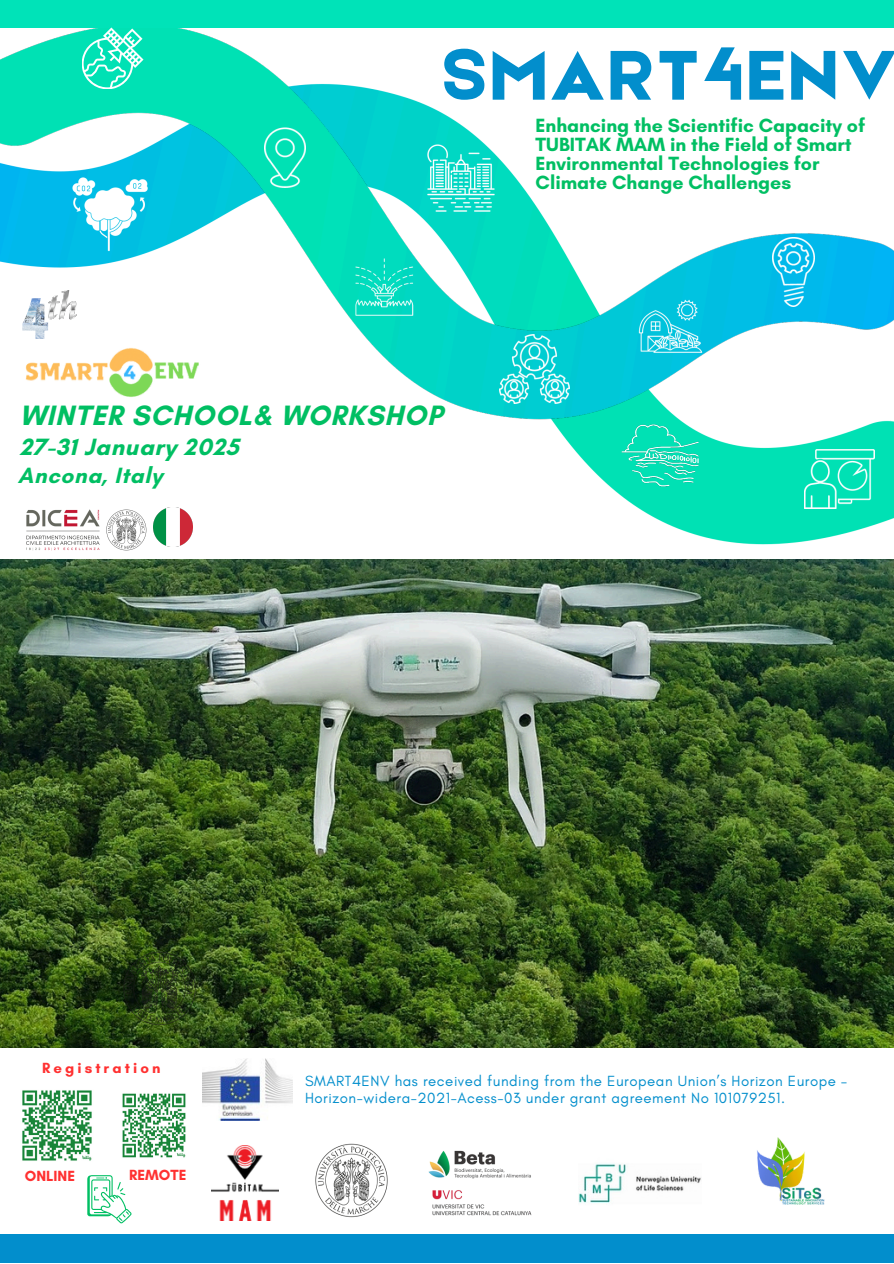
<style>
.page{position:relative;width:894px;height:1264px;background:#fff}
.page>*{position:absolute;margin:0;border:0;box-sizing:border-box;transform-origin:0 0}
.t1{font:75px "Etna";letter-spacing:.05em;color:#028ecc}
.t2{font:700 28.5px "Glacial Indifference";letter-spacing:.03em;color:#00bf63}
.t3{font:700 24px "Glacial Indifference";letter-spacing:.03em;color:#00bf63}
.t4{font:700 22.5px "Glacial Indifference";letter-spacing:.03em;color:#00bf63}
.t5{font:700 19.5px/19.2px "Glacial Indifference";color:#00bf63}
.t6{font:15px/16.8px "Glacial Indifference";letter-spacing:.035em;color:#028ecc}
.t7{font:700 15px "Glacial Indifference";letter-spacing:.205em;color:#ff3131}
</style>
<div class="page">
<img style="left:0;top:0;width:893px;height:1248px">
<img style="left:804px;top:494px;width:69px;height:14px">
<img style="left:0;top:18px;width:893px;height:476px">
<img style="left:265px;top:124px;width:40px;height:64px">
<img style="left:500px;top:334px;width:69px;height:69px">
<img style="left:772px;top:237px;width:42px;height:70px">
<div style="left:0;top:0;width:892px;height:27px;background:#00e3b8"></div>
<div style="left:0;top:1234px;width:892px;height:28px;background:#028ecc"></div>
<svg style="left:82px;top:27px;width:61px;height:62px"></svg>
<img style="left:203px;top:1058px;width:90px;height:62px">
<img style="left:0;top:560px;width:893px;height:487px">
<img style="left:22px;top:298px;width:26px;height:41px">
<img style="left:48px;top:290px;width:28px;height:30px">
<img style="left:14px;top:1082px;width:86px;height:86px">
<img style="left:115px;top:1086px;width:78px;height:78px">
<img style="left:22px;top:348px;width:180px;height:52px">
<img style="left:27px;top:508px;width:124px;height:43px">
<img style="left:153px;top:507px;width:40px;height:39px">
<img style="left:211px;top:1145px;width:67px;height:75px">
<img style="left:121px;top:949px;width:81px;height:78px">
<img style="left:311px;top:1141px;width:84px;height:78px">
<img style="left:428px;top:1150px;width:103px;height:65px">
<img style="left:578px;top:1141px;width:123px;height:85px">
<img style="left:756px;top:1137px;width:68px;height:67px">
<svg style="left:87px;top:1174px;width:45px;height:49px"></svg>
<p class="t1" style="left:442px;top:22px;width:457px">SMART4ENV</p>
<h2 class="t2" style="left:20px;top:398px;width:424px">WINTER SCHOOL&amp; WORKSHOP</h2>
<p class="t4" style="left:18px;top:461px;width:146px">Ancona, Italy</p>
<h4 class="t3" style="left:20px;top:432px;width:221px">27-31 January 2025</h4>
<p class="t5" style="left:535px;top:116px;width:331px">Enhancing the Scientific Capacity of<br>TUBITAK MAM in the Field of Smart<br>Environmental Technologies for<br>Climate Change Challenges</p>
<p class="t7" style="left:42px;top:1058px;width:120px">Registration</p>
<h3 class="t7" style="left:25px;top:1166px;width:52px">ONLINE</h3>
<p class="t7" style="left:129px;top:1165px;width:59px">REMOTE</p>
<h1 class="t6" style="left:305px;top:1071px;width:543px">SMART4ENV has received funding from the European Union’s Horizon Europe –<br>Horizon-widera-2021-Acess-03 under grant agreement No 101079251.</h1>
</div>
